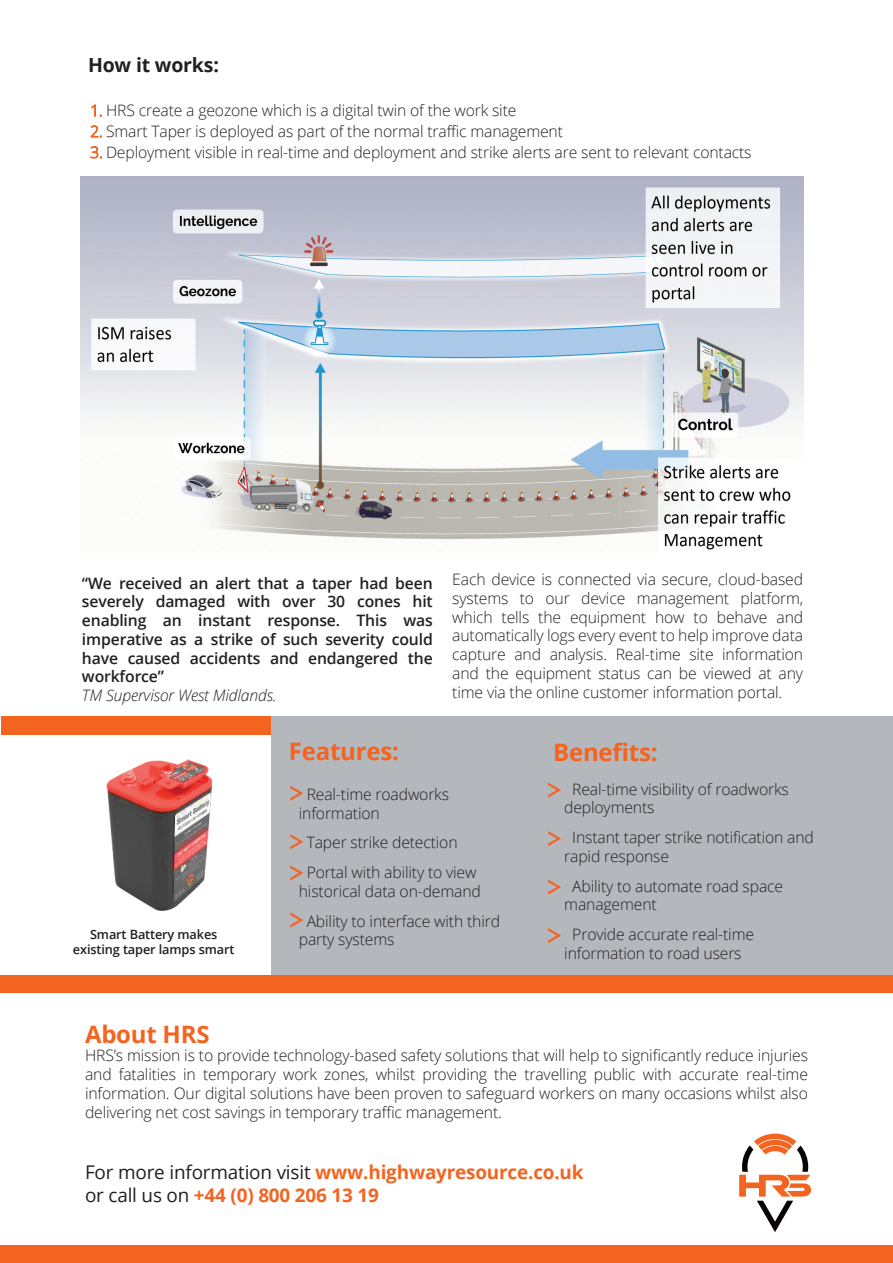
<style>
.page{position:relative;width:893px;height:1263px;background:#fff}
.page>*{position:absolute;margin:0;border:0;box-sizing:border-box;transform-origin:0 0}
.t1{font:700 24px "Open Sans";letter-spacing:-.01em;color:#f36421}
.t2{font:700 19.5px "Open Sans";letter-spacing:-.01em;color:#231f20}
.t3{font:700 18.9px "Open Sans";letter-spacing:-.01em;color:#f36421}
.t4{font:300 15.75px/18.8px "Open Sans";letter-spacing:-.01em;color:#231f20}
.t5{font:600 15.75px/18.8px "Open Sans";letter-spacing:-.01em;color:#231f20}
.t6{font:600 12.75px/15px "Open Sans";letter-spacing:-.01em;color:#231f20;text-align:center}
.s1{color:#f36421}
.s2{font-weight:300;font-style:italic}
.s3{font-weight:400;color:#231f20}
</style>
<div class="page">
<div style="left:271px;top:716px;width:622px;height:272px;background:#b4b7bc"></div>
<img style="left:106px;top:759px;width:106px;height:152px">
<img style="left:80px;top:176px;width:723px;height:374px">
<div style="left:0;top:1246px;width:893px;height:17px;background:#f36421"></div>
<svg style="left:739px;top:1133px;width:72px;height:99px"></svg>
<svg style="left:548px;top:782px;width:13px;height:16px"></svg>
<svg style="left:548px;top:831px;width:13px;height:15px"></svg>
<svg style="left:548px;top:879px;width:13px;height:16px"></svg>
<svg style="left:548px;top:928px;width:13px;height:15px"></svg>
<svg style="left:290px;top:786px;width:13px;height:15px"></svg>
<svg style="left:290px;top:834px;width:13px;height:15px"></svg>
<svg style="left:290px;top:865px;width:13px;height:15px"></svg>
<svg style="left:290px;top:912px;width:13px;height:15px"></svg>
<div style="left:0;top:976px;width:893px;height:17px;background:#f36421"></div>
<div style="left:1px;top:716px;width:270px;height:18px;background:#f36421"></div>
<p class="t2" style="left:88px;top:51px;width:132px">How it works:</p>
<p class="t4" style="left:90px;top:101px;width:428px"><span class="s1">1.</span> HRS create a geozone which is a digital twin of the work site</p>
<p class="t4" style="left:90px;top:122px;width:474px"><span class="s1">2.</span> Smart Taper is deployed as part of the normal traffic management</p>
<p class="t4" style="left:90px;top:142px;width:663px"><span class="s1">3.</span> Deployment visible in real-time and deployment and strike alerts are sent to relevant contacts</p>
<p class="t5" style="left:82px;top:573px;width:352px">“We received an alert that a taper had been severely damaged with over 30 cones hit enabling an instant response. This was imperative as a strike of such severity could have caused accidents and endangered the workforce”<br><span class="s2">TM Supervisor West Midlands.</span></p>
<p class="t4" style="left:452px;top:570px;width:352px;text-align:justify">Each device is connected via secure, cloud-based systems to our device management platform, which tells the equipment how to behave and automatically logs every event to help improve data capture and analysis. Real-time site information and the equipment status can be viewed at any time via the online customer information portal.</p>
<p class="t6" style="left:73px;top:926px;width:163px">Smart Battery makes existing taper lamps smart</p>
<p class="t1" style="left:289px;top:734px;width:111px">Features:</p>
<p class="t4" style="left:299px;top:784px;width:152px;text-indent:8px">Real-time roadworks information</p>
<p class="t4" style="left:307px;top:827px;width:171px;line-height:29.7px">Taper strike detection<br>Portal with ability to view</p>
<p class="t4" style="left:307px;top:876px;width:195px;line-height:29.7px;text-indent:-8px">historical data on-demand<br>Ability to interface with third</p>
<p class="t4" style="left:299px;top:930px;width:97px">party systems</p>
<p class="t1" style="left:553px;top:736px;width:106px">Benefits:</p>
<p class="t4" style="left:564px;top:779px;width:226px;text-indent:8px">Real-time visibility of roadworks deployments</p>
<p class="t4" style="left:564px;top:828px;width:251px;text-indent:8px">Instant taper strike notification and rapid response</p>
<p class="t4" style="left:564px;top:876px;width:220px;text-indent:8px">Ability to automate road space management</p>
<p class="t4" style="left:564px;top:925px;width:191px;text-indent:8px">Provide accurate real-time information to road users</p>
<p class="t1" style="left:85px;top:1017px;width:126px">About HRS</p>
<p class="t4" style="left:85px;top:1046px;width:724px;text-align:justify">HRS’s mission is to provide technology-based safety solutions that will help to significantly reduce injuries and fatalities in temporary work zones, whilst providing the travelling public with accurate real-time information. Our digital solutions have been proven to safeguard workers on many occasions whilst also delivering net cost savings in temporary traffic management.</p>
<p class="t3" style="left:85px;top:1158px;width:500px"><span class="s3">For more information visit</span> www.highwayresource.co.uk</p>
<p class="t3" style="left:85px;top:1182px;width:295px"><span class="s3">or call us on</span> +44 (0) 800 206 13 19</p>
</div>
